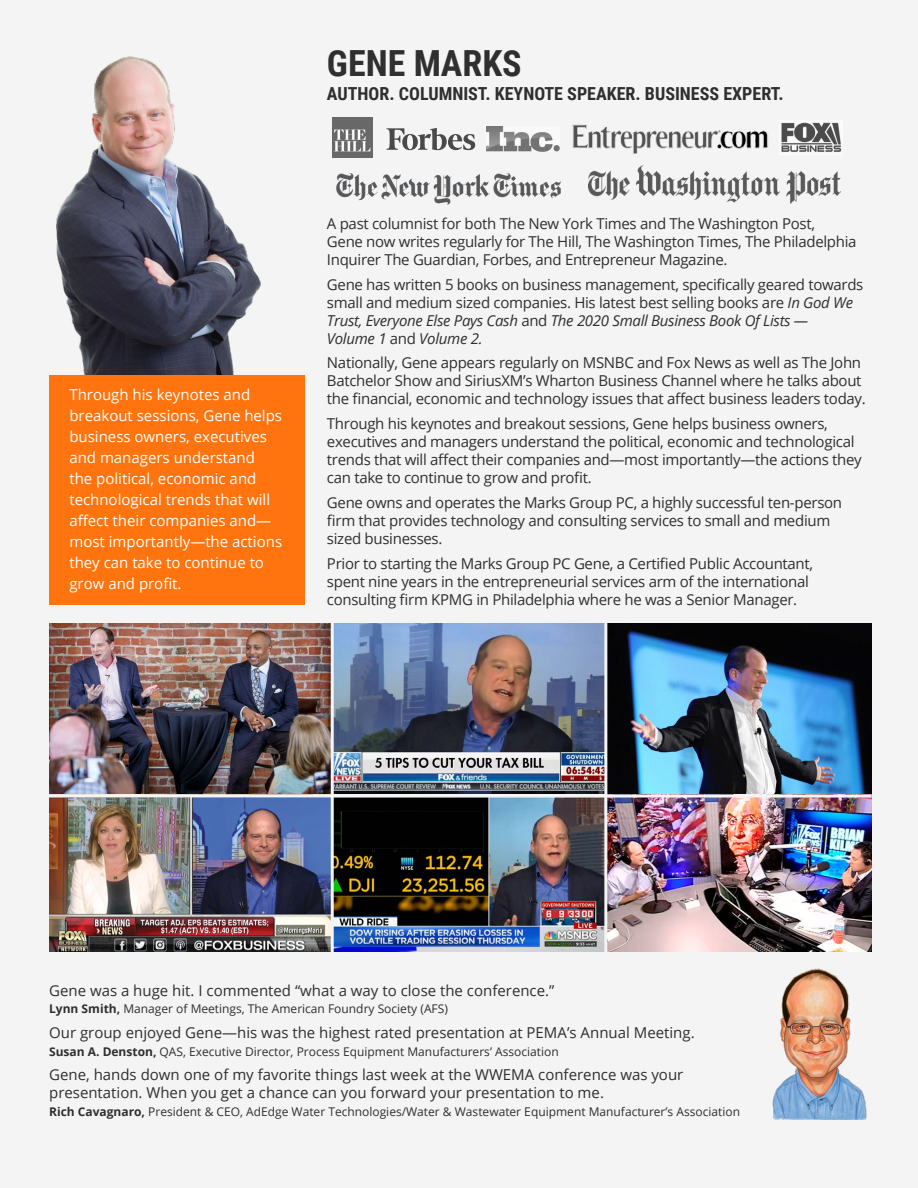
<style>
.page{position:relative;width:918px;height:1188px;background:#f4f4f4}
.page>*{position:absolute;margin:0;border:0;box-sizing:border-box;transform-origin:0 0}
.t1{font:700 36px "Roboto Condensed";color:#2f2f2f}
.t2{font:700 18px "Roboto Condensed";color:#2f2f2f}
.t3{font:15px/18px "Open Sans";letter-spacing:-.02em;color:#2f2f2f}
.t4{font:15px/18px "Open Sans";color:#2f2f2f}
.t5{font:15px/21px "Open Sans";color:#fff}
.t6{font:12px "Open Sans";color:#2f2f2f}
.s1{font-style:italic}
.s2{font-weight:700}
</style>
<div class="page">
<img style="left:56px;top:56px;width:205px;height:319px">
<img style="left:334px;top:798px;width:537px;height:153px">
<img style="left:49px;top:623px;width:282px;height:328px">
<img style="left:334px;top:623px;width:537px;height:171px">
<hr style="left:48px;top:795px;width:824px;height:3px;background:#f4f4f4">
<hr style="left:604px;top:615px;width:3px;height:341px;background:#f4f4f4">
<div style="left:49px;top:375px;width:256px;height:230px;background:#ff740e"></div>
<img style="left:772px;top:968px;width:95px;height:151px">
<img style="left:588px;top:165px;width:252px;height:38px">
<svg style="left:387px;top:128px;width:88px;height:22px"></svg>
<img style="left:781px;top:122px;width:61px;height:30px">
<img style="left:573px;top:124px;width:196px;height:30px">
<img style="left:486px;top:126px;width:73px;height:25px">
<img style="left:336px;top:173px;width:225px;height:32px">
<img style="left:332px;top:118px;width:40px;height:40px">
<h1 class="t1" style="left:327px;top:38px;width:196px">GENE MARKS</h1>
<p class="t2" style="left:327px;top:81px;width:458px">AUTHOR. COLUMNIST. KEYNOTE SPEAKER. BUSINESS EXPERT.</p>
<p class="t5" style="left:69px;top:384px;width:214px">Through his keynotes and breakout sessions, Gene helps business owners, executives and managers understand<br>the political, economic and technological trends that will affect their companies and— most importantly—the actions they can take to continue to grow and profit.</p>
<p class="t3" style="left:327px;top:214px;width:531px">A past columnist for both The New York Times and The Washington Post,<br>Gene now writes regularly for The Hill, The Washington Times, The Philadelphia<br>Inquirer The Guardian, Forbes, and Entrepreneur Magazine.</p>
<p class="t3" style="left:327px;top:275px;width:538px">Gene has written 5 books on business management, specifically geared towards small and medium sized companies. His latest best selling books are <span class="s1">In God We Trust, Everyone Else Pays Cash</span> and <span class="s1">The 2020 Small Business Book Of Lists —<br>Volume 1</span> and <span class="s1">Volume 2.</span></p>
<p class="t3" style="left:327px;top:354px;width:540px">Nationally, Gene appears regularly on MSNBC and Fox News as well as The John<br>Batchelor Show and SiriusXM’s Wharton Business Channel where he talks about the financial, economic and technology issues that affect business leaders today.</p>
<p class="t3" style="left:327px;top:414px;width:536px">Through his keynotes and breakout sessions, Gene helps business owners, executives and managers understand the political, economic and technological trends that will affect their companies and—most importantly—the actions they can take to continue to grow and profit.</p>
<p class="t3" style="left:327px;top:493px;width:517px">Gene owns and operates the Marks Group PC, a highly successful ten-person firm that provides technology and consulting services to small and medium sized businesses.</p>
<p class="t3" style="left:327px;top:554px;width:488px">Prior to starting the Marks Group PC Gene, a Certified Public Accountant, spent nine years in the entrepreneurial services arm of the international consulting firm KPMG in Philadelphia where he was a Senior Manager.</p>
<p class="t4" style="left:49px;top:981px;width:507px">Gene was a huge hit. I commented “what a way to close the conference.”</p>
<p class="t6" style="left:49px;top:1001px;width:400px"><span class="s2">Lynn Smith,</span> Manager of Meetings, The American Foundry Society (AFS)</p>
<p class="t4" style="left:49px;top:1023px;width:647px">Our group enjoyed Gene—his was the highest rated presentation at PEMA’s Annual Meeting.</p>
<p class="t6" style="left:49px;top:1043px;width:511px"><span class="s2">Susan A. Denston,</span> QAS, Executive Director, Process Equipment Manufacturers’ Association</p>
<p class="t4" style="left:49px;top:1065px;width:636px">Gene, hands down one of my favorite things last week at the WWEMA conference was your presentation. When you get a chance can you forward your presentation to me.</p>
<p class="t6" style="left:49px;top:1103px;width:692px"><span class="s2">Rich Cavagnaro,</span> President &amp; CEO, AdEdge Water Technologies/Water &amp; Wastewater Equipment Manufacturer’s Association</p>
</div>
